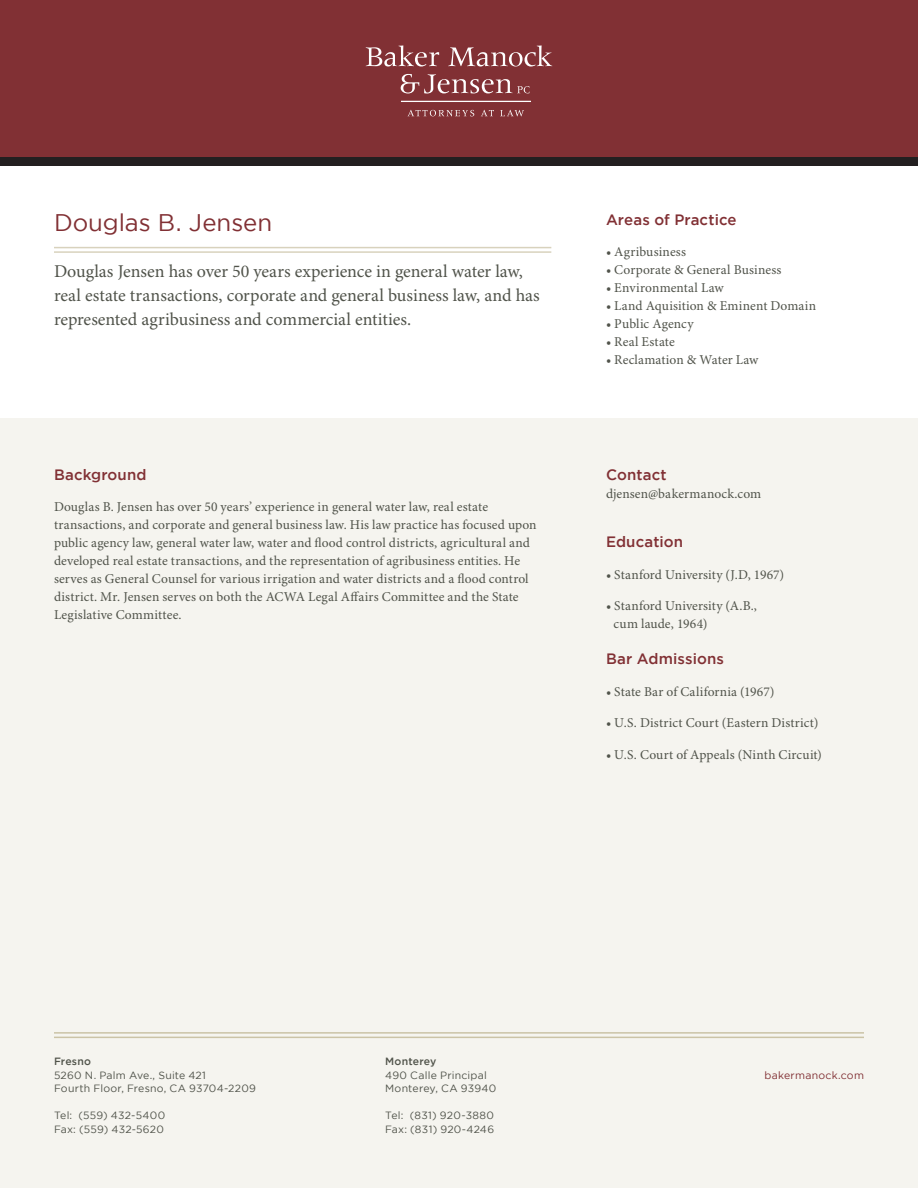
<style>
.page{position:relative;width:918px;height:1188px;background:#fff}
.page>*{position:absolute;margin:0;border:0;box-sizing:border-box;transform-origin:0 0}
.t1{font:24px "Gotham";color:#813034}
.t2{font:18px/24px "Minion Pro";color:#50534a}
.t3{font:500 15px "Gotham";letter-spacing:.01em;color:#813034}
.t4{font:13.5px/18px "Minion Pro";letter-spacing:.01em;color:#50534a}
.t5{font:10.5px/13.5px "Gotham";letter-spacing:.025em;color:#50534a}
.t6{font:10.5px "Gotham";letter-spacing:.025em;color:#813034}
.t7{font:500 10.5px "Gotham";letter-spacing:.02em;color:#50534a}
</style>
<div class="page">
<div style="left:0;top:32px;width:918px;height:134px;background:#231f20"></div>
<div style="left:0;top:0;width:918px;height:156px;background:#813034"></div>
<hr style="left:401px;top:101px;width:130px;height:1px;background:#fff">
<svg style="left:366px;top:45px;width:73px;height:22px"></svg>
<svg style="left:448px;top:45px;width:104px;height:22px"></svg>
<svg style="left:408px;top:110px;width:66px;height:6px"></svg>
<svg style="left:481px;top:110px;width:13px;height:6px"></svg>
<svg style="left:500px;top:110px;width:24px;height:6px"></svg>
<svg style="left:401px;top:74px;width:128px;height:20px"></svg>
<div style="left:0;top:1007px;width:918px;height:181px;background:#f5f4ef"></div>
<hr style="left:54px;top:1032px;width:810px;height:2px;background:#cbc3a6">
<hr style="left:54px;top:1037px;width:810px;height:1px;background:#cbc3a6">
<div style="left:0;top:419px;width:918px;height:594px;background:#f5f4ef"></div>
<hr style="left:54px;top:247px;width:497px;height:1px;background:#d8d2bd">
<hr style="left:54px;top:251px;width:497px;height:2px;background:#d8d2bd">
<h1 class="t1" style="left:54px;top:209px;width:220px">Douglas B. Jensen</h1>
<h2 class="t2" style="left:54px;top:260px;width:487px">Douglas Jensen has over 50 years experience in general water law, real estate transactions, corporate and general business law, and has represented agribusiness and commercial entities.</h2>
<p class="t3" style="left:54px;top:466px;width:94px">Background</p>
<p class="t4" style="left:54px;top:498px;width:484px">Douglas B. Jensen has over 50 years’ experience in general water law, real estate transactions, and corporate and general business law. His law practice has focused upon public agency law, general water law, water and flood control districts, agricultural and developed real estate transactions, and the representation of agribusiness entities. He serves as General Counsel for various irrigation and water districts and a flood control district. Mr. Jensen serves on both the ACWA Legal Affairs Committee and the State Legislative Committee.</p>
<p class="t3" style="left:606px;top:211px;width:132px">Areas of Practice</p>
<p class="t4" style="left:606px;top:243px;width:82px">• Agribusiness</p>
<p class="t4" style="left:606px;top:261px;width:177px">• Corporate &amp; General Business</p>
<p class="t4" style="left:606px;top:279px;width:119px">• Environmental Law</p>
<p class="t4" style="left:606px;top:297px;width:212px">• Land Aquisition &amp; Eminent Domain</p>
<p class="t4" style="left:606px;top:315px;width:89px">• Public Agency</p>
<p class="t4" style="left:606px;top:333px;width:70px">• Real Estate</p>
<p class="t4" style="left:606px;top:351px;width:154px">• Reclamation &amp; Water Law</p>
<p class="t3" style="left:606px;top:466px;width:62px">Contact</p>
<p class="t4" style="left:606px;top:485px;width:157px">djensen@bakermanock.com</p>
<p class="t3" style="left:606px;top:533px;width:79px">Education</p>
<p class="t4" style="left:606px;top:566px;width:180px">• Stanford University (J.D, 1967)</p>
<p class="t4" style="left:614px;top:597px;width:145px;text-indent:-8px">• Stanford University (A.B., cum laude, 1964)</p>
<p class="t3" style="left:606px;top:650px;width:119px">Bar Admissions</p>
<p class="t4" style="left:606px;top:683px;width:170px">• State Bar of California (1967)</p>
<p class="t4" style="left:606px;top:714px;width:214px">• U.S. District Court (Eastern District)</p>
<p class="t4" style="left:606px;top:746px;width:217px">• U.S. Court of Appeals (Ninth Circuit)</p>
<p class="t7" style="left:54px;top:1056px;width:39px">Fresno</p>
<p class="t5" style="left:54px;top:1068px;width:204px">5260 N. Palm Ave., Suite 421<br>Fourth Floor, Fresno, CA 93704-2209</p>
<p class="t5" style="left:54px;top:1109px;width:113px">Tel: (559) 432-5400<br>Fax: (559) 432-5620</p>
<p class="t7" style="left:385px;top:1056px;width:53px">Monterey</p>
<p class="t5" style="left:385px;top:1068px;width:113px">490 Calle Principal<br>Monterey, CA 93940</p>
<p class="t5" style="left:385px;top:1109px;width:110px">Tel: (831) 920-3880<br>Fax: (831) 920-4246</p>
<p class="t6" style="left:765px;top:1070px;width:101px">bakermanock.com</p>
</div>
